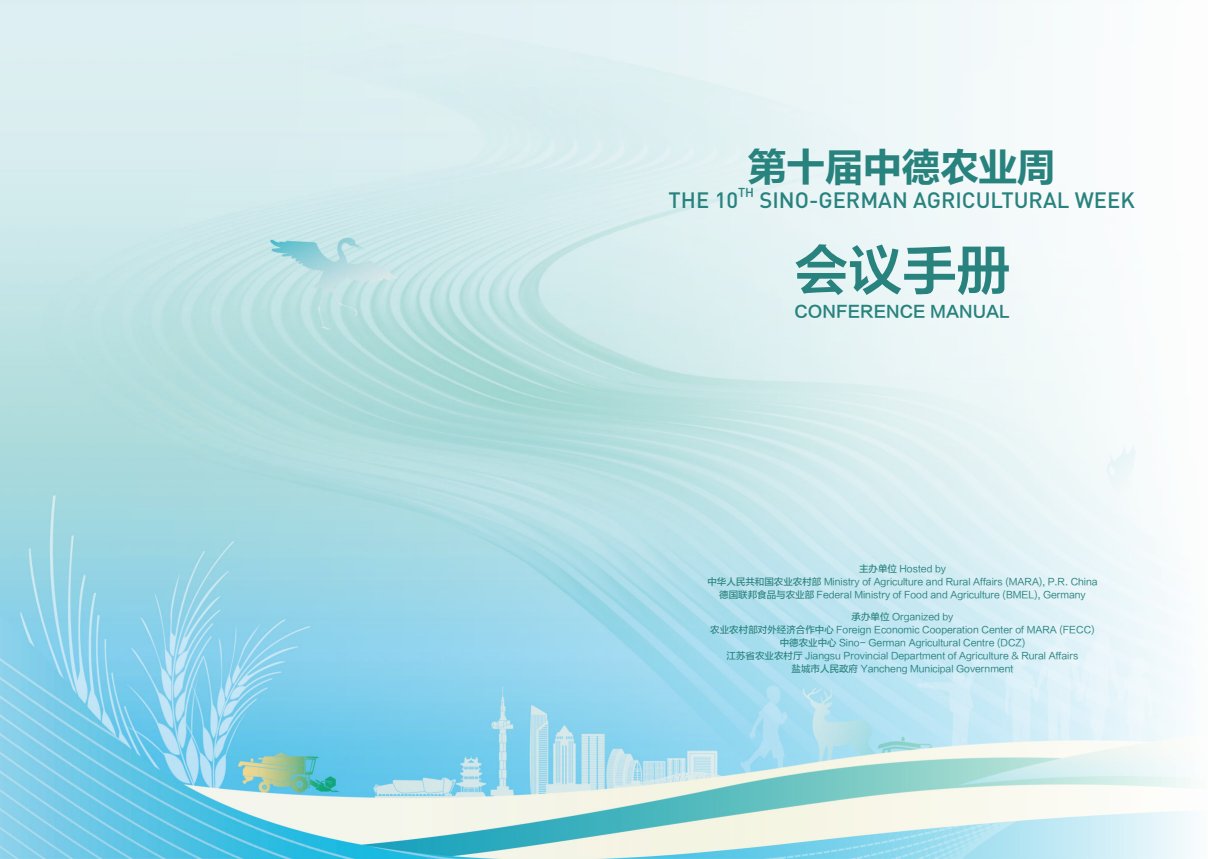
<style>
.page{position:relative;width:1208px;height:859px;background:#fff}
.page>*{position:absolute;margin:0;border:0;box-sizing:border-box;transform-origin:0 0}
.t1{font:54px "FZLTZCHK GBK1 0";color:#28827d}
.t2{font:40px "FZLTCHK GBK1 0";letter-spacing:-.04em;color:#28827d}
.t3{font:500 22px "DIN Pro";color:#28827d}
.t4{font:16px "FZLTZCHK GBK1 0";color:#28827d}
.t5{font:500 12.8px "DIN Pro";color:#28827d}
.t6{font:9.5px/13px "FZLTZHUNHK GBK1 0";color:#28827d;text-align:center}
</style>
<div class="page">
<img style="left:0;top:0;width:1191px;height:859px">
<h2 class="t2" style="left:747px;top:145px;width:310px">第十届中德农业周</h2>
<h3 class="t3" style="left:668px;top:190px;width:71px">THE 10</h3>
<h3 class="t5" style="left:738px;top:187px;width:18px">TH</h3>
<h3 class="t3" style="left:759px;top:190px;width:377px">SINO-GERMAN AGRICULTURAL WEEK</h3>
<h1 class="t1" style="left:794px;top:240px;width:217px">会议手册</h1>
<h3 class="t4" style="left:794px;top:303px;width:217px">CONFERENCE MANUAL</h3>
<p class="t6" style="left:707px;top:563px;width:392px">主办单位 Hosted by<br>中华人民共和国农业农村部 Ministry of Agriculture and Rural Affairs (MARA), P.R. China德国联邦食品与农业部 Federal Ministry of Food and Agriculture (BMEL), Germany</p>
<p class="t6" style="left:710px;top:610px;width:386px">承办单位 Organized by<br>农业农村部对外经济合作中心 Foreign Economic Cooperation Center of MARA (FECC)中德农业中心 Sino- German Agricultural Centre (DCZ)<br>江苏省农业农村厅 Jiangsu Provincial Department of Agriculture &amp; Rural Affairs<br>盐城市人民政府 Yancheng Municipal Government</p>
</div>
